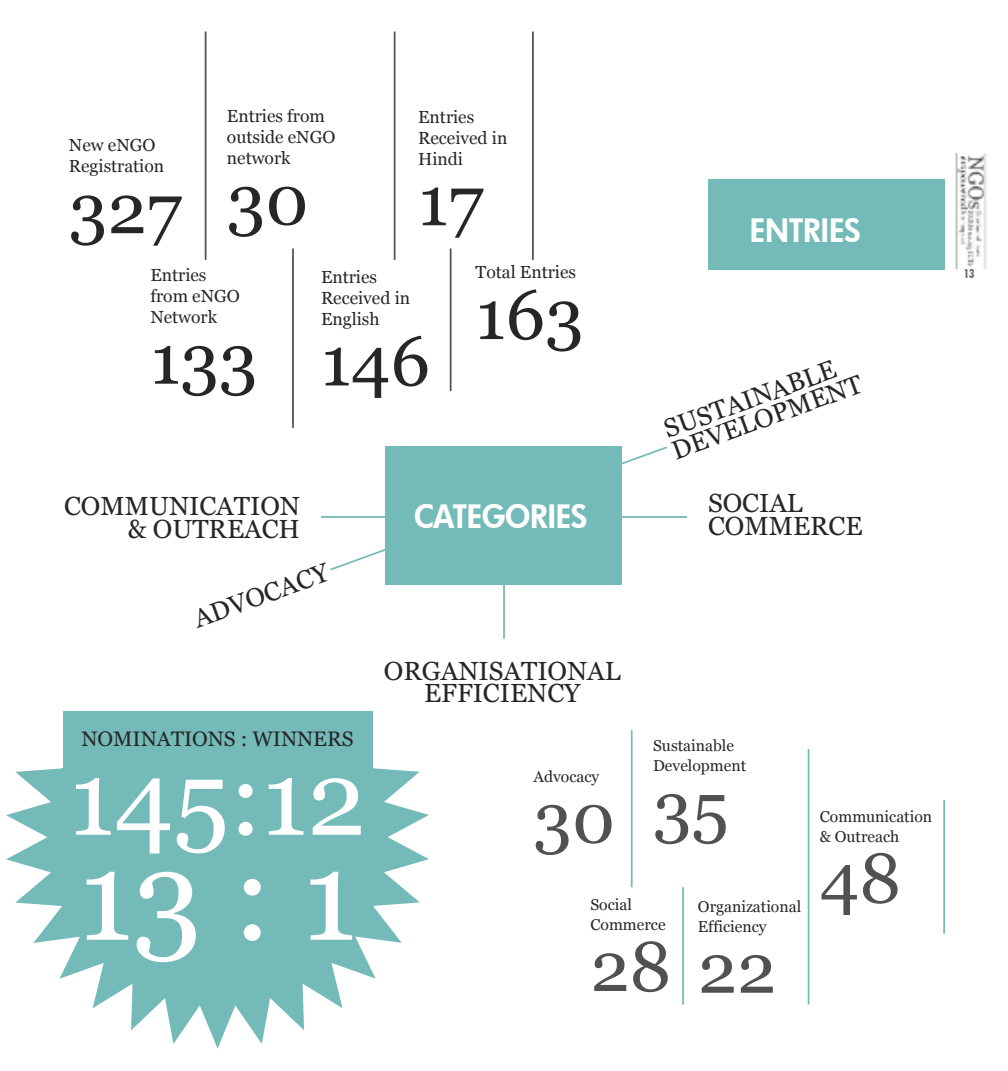
<style>
.page{position:relative;width:1008px;height:1071px;background:#fff}
.page>*{position:absolute;margin:0;border:0;box-sizing:border-box;transform-origin:0 0}
.t1{font:126px "Georgia";color:#fff}
.t2{font:105px "Georgia";color:#fff}
.t3{font:70px "Georgia";color:#272627}
.t4{font:70px "Georgia";color:#525152}
.t5{font:800 31.5px "Futura";color:#fff}
.t6{font:26.25px/22.8px "Georgia";color:#272627}
.t7{font:21px "Georgia";color:#272627}
.t8{font:17.5px/21px "Georgia";color:#272627}
.t9{font:15.75px/20.3px "Georgia";color:#272627}
.t10{font:700 condensed 12.25px "Futura BT";color:#686768}
</style>
<div class="page">
<img style="left:955px;top:154px;width:32px;height:114px">
<svg style="left:6px;top:768px;width:423px;height:281px;fill:#73bab9"></svg>
<div style="left:708px;top:179px;width:237px;height:91px;background:#73bab9"></div>
<svg style="left:330px;top:446px;width:337px;height:125px"></svg>
<hr style="left:321px;top:516px;width:366px;height:2px;background:#73bab9">
<hr style="left:503px;top:563px;width:2px;height:76px;background:#73bab9">
<hr style="left:205px;top:32px;width:1px;height:228px;background:#525152">
<hr style="left:292px;top:249px;width:2px;height:179px;background:#525152">
<hr style="left:394px;top:32px;width:2px;height:228px;background:#525152">
<hr style="left:450px;top:248px;width:2px;height:143px;background:#525152">
<hr style="left:532px;top:31px;width:2px;height:229px;background:#525152">
<hr style="left:631px;top:730px;width:2px;height:157px;background:#73bab9">
<hr style="left:682px;top:887px;width:2px;height:117px;background:#73bab9">
<hr style="left:808px;top:749px;width:1px;height:255px;background:#73bab9">
<hr style="left:943px;top:800px;width:2px;height:134px;background:#73bab9">
<div style="left:385px;top:446px;width:237px;height:139px;background:#73bab9"></div>
<div style="left:63px;top:711px;width:310px;height:68px;background:#73bab9"></div>
<p class="t8" style="left:227px;top:105px;width:110px">Entries from outside eNGO network</p>
<h3 class="t3" style="left:227px;top:160px;width:83px">30</h3>
<p class="t8" style="left:321px;top:266px;width:91px">Entries<br>Received in<br>English</p>
<h3 class="t3" style="left:321px;top:321px;width:111px">146</h3>
<p class="t8" style="left:418px;top:106px;width:91px">Entries<br>Received in<br>Hindi</p>
<h3 class="t3" style="left:418px;top:161px;width:67px">17</h3>
<p class="t8" style="left:476px;top:262px;width:102px">Total Entries</p>
<h3 class="t3" style="left:476px;top:275px;width:110px">163</h3>
<p class="t8" style="left:69px;top:135px;width:97px">New eNGO<br>Registration</p>
<h3 class="t3" style="left:69px;top:169px;width:114px">327</h3>
<p class="t8" style="left:150px;top:264px;width:91px">Entries from eNGO<br>Network</p>
<h3 class="t3" style="left:150px;top:320px;width:109px">133</h3>
<h3 class="t6" style="left:64px;top:494px;width:237px;text-align:right">COMMUNICATION &amp; OUTREACH</h3>
<h3 class="t6" style="left:191px;top:609px;width:143px;rotate:-20deg">ADVOCACY</h3>
<h3 class="t5" style="left:414px;top:495px;width:175px">CATEGORIES</h3>
<h3 class="t6" style="left:384px;top:659px;width:238px;text-align:center">ORGANISATIONAL<br>EFFICIENCY</h3>
<h3 class="t5" style="left:750px;top:209px;width:112px">ENTRIES</h3>
<h3 class="t6" style="left:661px;top:419px;width:202px;rotate:-20deg">SUSTAINABLE<br>DEVELOPMENT</h3>
<h3 class="t6" style="left:708px;top:492px;width:156px">SOCIAL<br>COMMERCE</h3>
<p class="t7" style="left:81px;top:727px;width:274px">NOMINATIONS : WINNERS</p>
<h2 class="t2" style="left:69px;top:739px;width:298px">145:12</h2>
<h1 class="t1" style="left:79px;top:824px;width:280px">13:1</h1>
<p class="t9" style="left:534px;top:766px;width:67px">Advocacy</p>
<h3 class="t4" style="left:534px;top:778px;width:83px">30</h3>
<p class="t9" style="left:653px;top:735px;width:95px">Sustainable<br>Development</p>
<h3 class="t4" style="left:653px;top:768px;width:77px">35</h3>
<p class="t9" style="left:590px;top:894px;width:77px">Social<br>Commerce</p>
<h3 class="t4" style="left:590px;top:928px;width:187px">28 22</h3>
<p class="t9" style="left:698px;top:896px;width:105px">Organizational<br>Efficiency</p>
<p class="t9" style="left:820px;top:806px;width:114px">Communication &amp; Outreach</p>
<h3 class="t4" style="left:820px;top:838px;width:83px">48</h3>
<p class="t10" style="left:964px;top:266px;width:12px">13</p>
</div>
